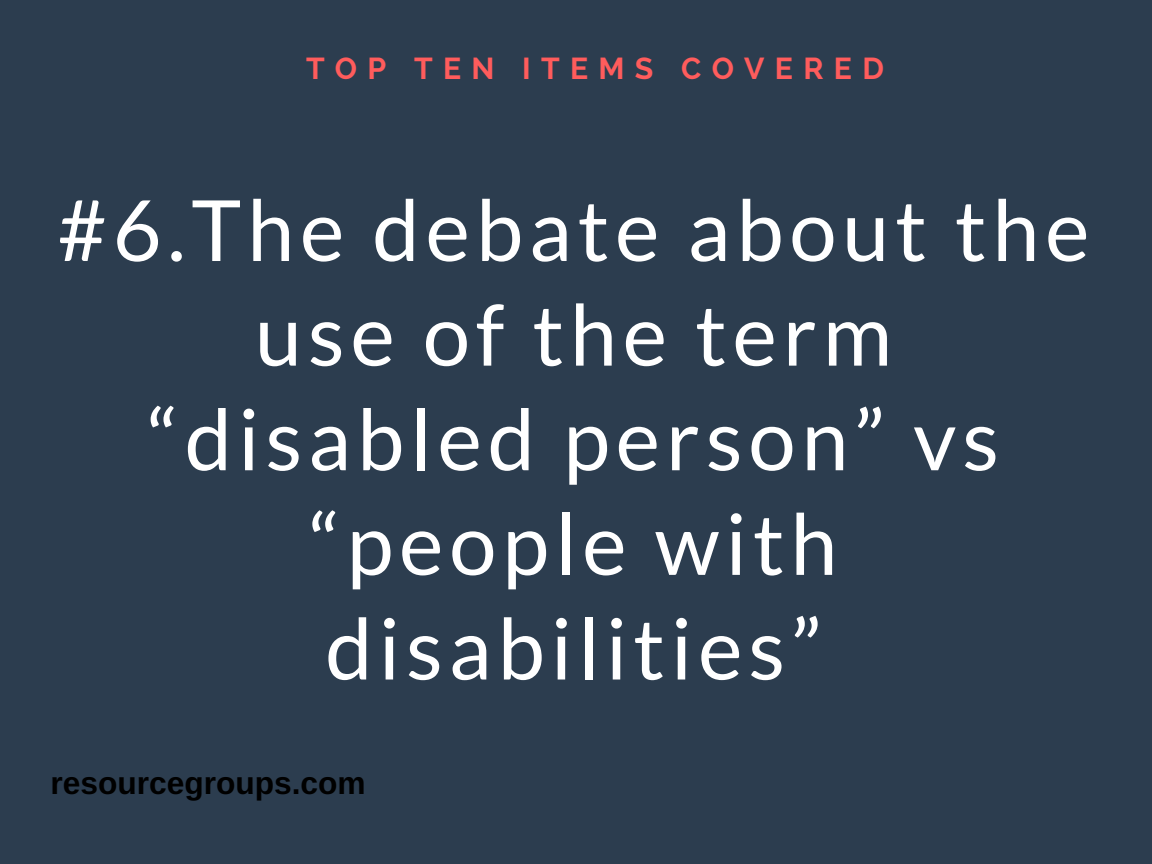
<style>
.page{position:relative;width:1152px;height:864px;background:#2c3d4f}
.page>*{position:absolute;margin:0;border:0;box-sizing:border-box;transform-origin:0 0}
.t1{font:84.45px/104.7px "Lato";letter-spacing:.07em;color:#fff;text-align:center}
.t2{font:700 31.65px "Arimo";color:#000}
.t3{font:700 30.15px "Raleway";letter-spacing:.34em;color:#ff5c5c}
</style>
<div class="page">
<p class="t3" style="left:306px;top:50px;width:580px">TOP TEN ITEMS COVERED</p>
<p class="t1" style="left:58px;top:176px;width:1033px">#6.The debate about the use of the term “disabled person” vs “people with disabilities”</p>
<p class="t2" style="left:51px;top:766px;width:316px">resourcegroups.com</p>
</div>
